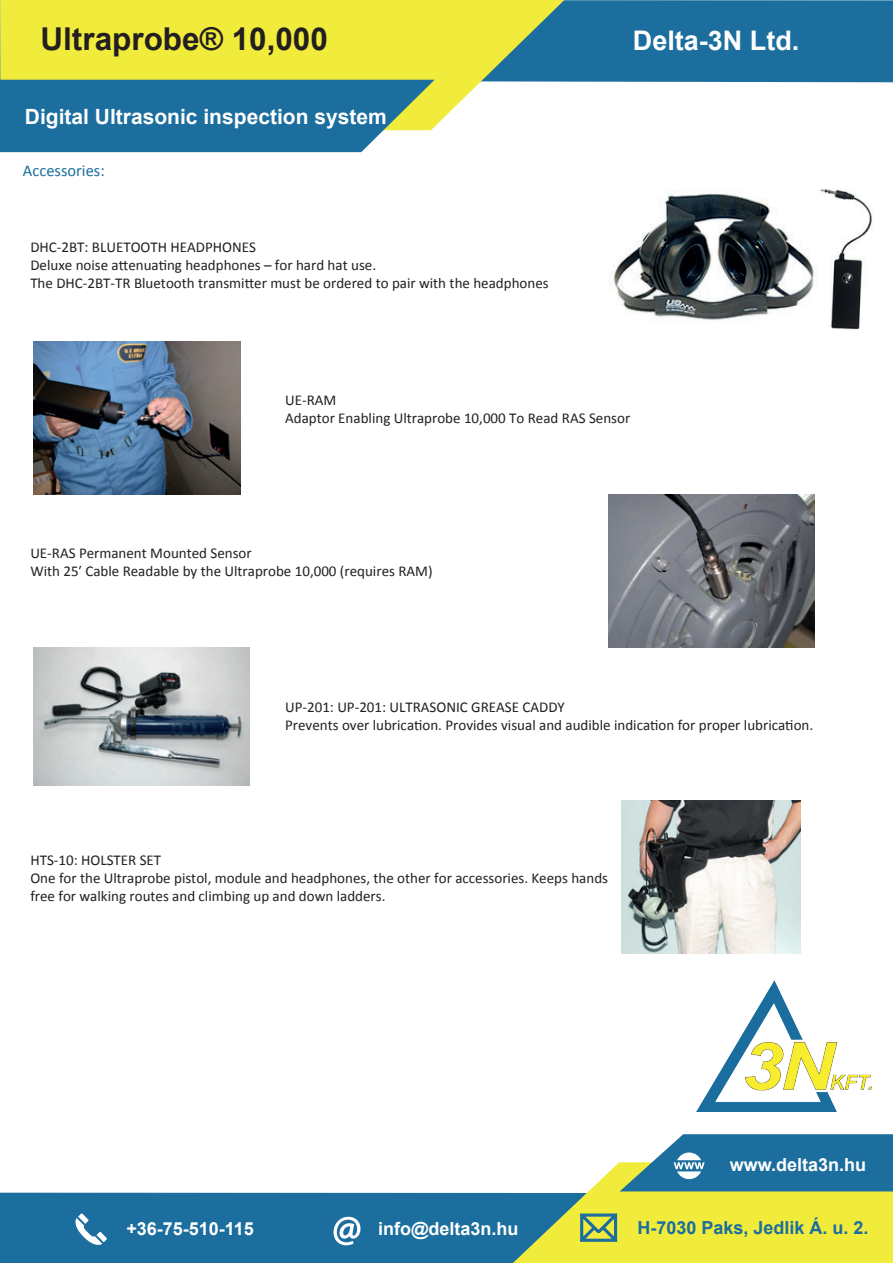
<style>
.page{position:relative;width:893px;height:1263px;background:#fff}
.page>*{position:absolute;margin:0;border:0;box-sizing:border-box;transform-origin:0 0}
.t1{font:700 31.5px "Arial";color:#231f20}
.t2{font:700 27px "Arial";color:#fff}
.t3{font:700 21px "Arial";color:#fff}
.t4{font:700 18px "Arial";color:#fff}
.t5{font:700 18px "Arial";color:#1b6e9e}
.t6{font:16.5px "Calibri";color:#1b6e9e}
.t7{font:15px/18px "Calibri";color:#231f20}
</style>
<div class="page">
<div style="left:564px;top:0;width:329px;height:82px;background:#1b6e9e"></div>
<svg style="left:0;top:0;width:564px;height:126px;background:#e4e553"></svg>
<svg style="left:0;top:80px;width:435px;height:72px;background:#2f7a9d"></svg>
<div style="left:0;top:1193px;width:511px;height:70px;background:#1b6e9e"></div>
<svg style="left:75px;top:1213px;width:32px;height:32px"></svg>
<svg style="left:333px;top:1217px;width:27px;height:28px"></svg>
<svg style="left:511px;top:1134px;width:382px;height:129px"></svg>
<img style="left:697px;top:980px;width:175px;height:131px">
<img style="left:613px;top:189px;width:260px;height:141px">
<img style="left:34px;top:341px;width:206px;height:153px">
<img style="left:608px;top:494px;width:206px;height:153px">
<img style="left:34px;top:647px;width:216px;height:138px">
<img style="left:622px;top:800px;width:179px;height:153px">
<h1 class="t1" style="left:40px;top:16px;width:289px">Ultraprobe® 10,000</h1>
<h3 class="t3" style="left:25px;top:102px;width:363px">Digital Ultrasonic inspection system</h3>
<p class="t6" style="left:23px;top:159px;width:83px">Accessories:</p>
<p class="t7" style="left:30px;top:238px;width:520px">DHC-2BT: BLUETOOTH HEADPHONES<br>Deluxe noise attenuating headphones – for hard hat use.<br>The DHC-2BT-TR Bluetooth transmitter must be ordered to pair with the headphones</p>
<h2 class="t2" style="left:633px;top:21px;width:168px">Delta-3N Ltd.</h2>
<p class="t7" style="left:285px;top:391px;width:347px">UE-RAM<br>Adaptor Enabling Ultraprobe 10,000 To Read RAS Sensor</p>
<p class="t7" style="left:30px;top:544px;width:404px">UE-RAS Permanent Mounted Sensor<br>With 25ʹ Cable Readable by the Ultraprobe 10,000 (requires RAM)</p>
<p class="t7" style="left:285px;top:697px;width:530px">UP-201: UP-201: ULTRASONIC GREASE CADDY<br>Prevents over lubrication. Provides visual and audible indication for proper lubrication.</p>
<p class="t7" style="left:30px;top:850px;width:579px">HTS-10: HOLSTER SET<br>One for the Ultraprobe pistol, module and headphones, the other for accessories. Keeps hands free for walking routes and climbing up and down ladders.</p>
<p class="t4" style="left:730px;top:1152px;width:138px">www.delta3n.hu</p>
<p class="t4" style="left:126px;top:1215px;width:129px">+36-75-510-115</p>
<p class="t4" style="left:378px;top:1216px;width:142px">info@delta3n.hu</p>
<p class="t5" style="left:637px;top:1215px;width:233px">H-7030 Paks, Jedlik Á. u. 2.</p>
</div>
